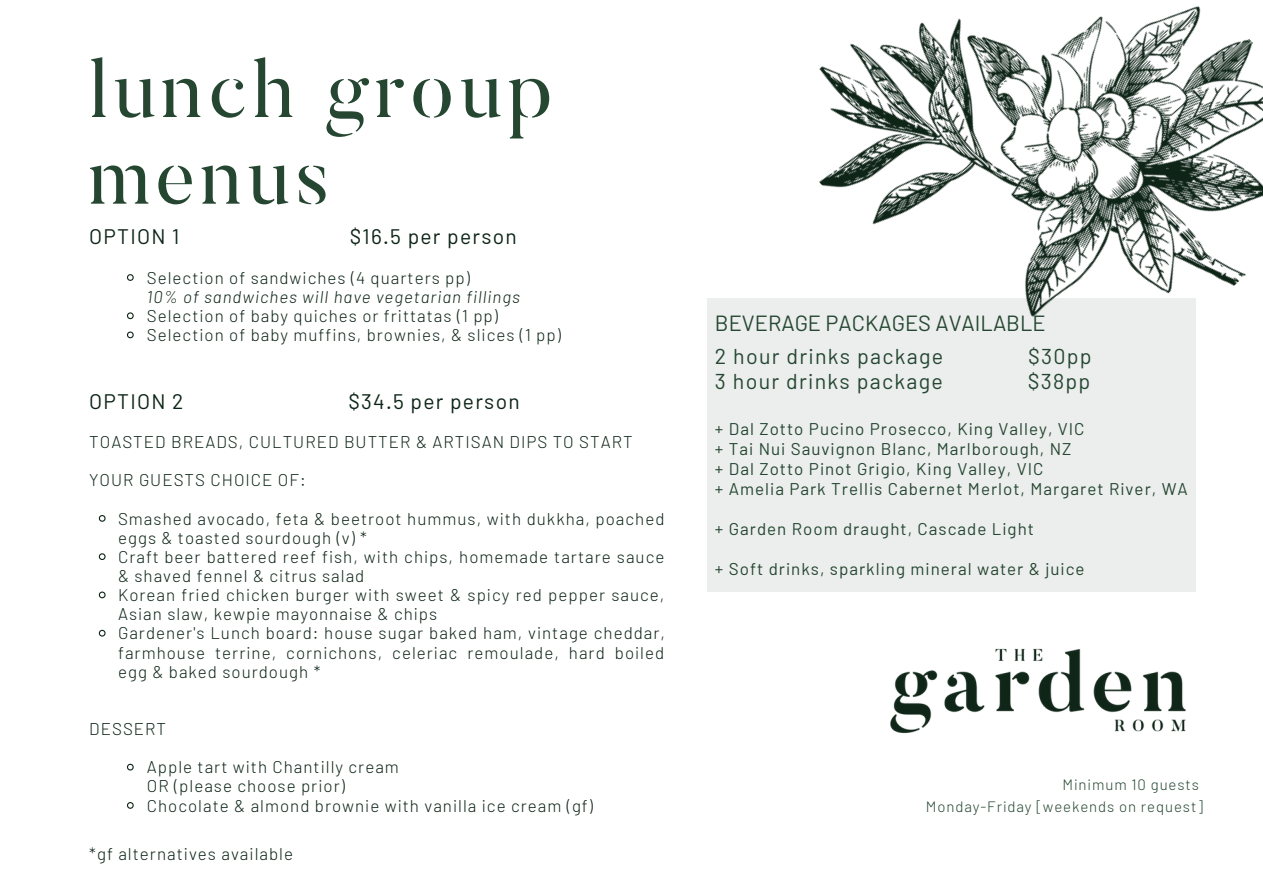
<style>
.page{position:relative;width:1263px;height:894px;background:#fff}
.page>*{position:absolute;margin:0;border:0;box-sizing:border-box;transform-origin:0 0}
.t1{font:81px/86.6px "Butler Stencil";letter-spacing:.07em;color:#254732}
.t2{font:21.9px "Barlow";color:#254732}
.t3{font:21.45px "Barlow";letter-spacing:.06em;color:#254732}
.t4{font:21px "Barlow";letter-spacing:.06em;color:#0c2416}
.t5{font:300 16.95px/19px "Barlow";letter-spacing:.06em;color:#0c2416}
.t6{font:16.95px "Barlow";letter-spacing:.06em;color:#254732}
.t7{font:italic 300 16.95px "Barlow";letter-spacing:.06em;color:#0c2416}
.t8{font:300 15px "Barlow";letter-spacing:.06em;color:#254732}
</style>
<div class="page">
<svg style="left:127px;top:274px;width:7px;height:7px"></svg>
<svg style="left:127px;top:312px;width:7px;height:8px"></svg>
<svg style="left:127px;top:331px;width:7px;height:8px"></svg>
<svg style="left:98px;top:515px;width:8px;height:7px"></svg>
<svg style="left:98px;top:553px;width:8px;height:7px"></svg>
<svg style="left:98px;top:591px;width:8px;height:8px"></svg>
<svg style="left:98px;top:629px;width:8px;height:8px"></svg>
<svg style="left:127px;top:763px;width:7px;height:8px"></svg>
<svg style="left:127px;top:802px;width:7px;height:7px"></svg>
<img style="left:890px;top:648px;width:296px;height:86px">
<img style="left:819px;top:6px;width:444px;height:292px">
<div style="left:708px;top:298px;width:488px;height:293px;background:#eceeed"></div>
<p class="t1" style="left:89px;top:45px;width:465px">lunch group menus</p>
<p class="t4" style="left:89px;top:223px;width:92px">OPTION 1</p>
<p class="t4" style="left:350px;top:223px;width:168px">$16.5 per person</p>
<p class="t5" style="left:147px;top:267px;width:324px">Selection of sandwiches (4 quarters pp)</p>
<p class="t5" style="left:147px;top:305px;width:352px">Selection of baby quiches or frittatas (1 pp)</p>
<p class="t5" style="left:147px;top:325px;width:415px">Selection of baby muffins, brownies, &amp; slices (1 pp)</p>
<p class="t7" style="left:147px;top:286px;width:375px">10% of sandwiches will have vegetarian fillings</p>
<p class="t4" style="left:89px;top:387px;width:96px">OPTION 2</p>
<p class="t4" style="left:348px;top:387px;width:173px">$34.5 per person</p>
<p class="t5" style="left:89px;top:431px;width:545px">TOASTED BREADS, CULTURED BUTTER &amp; ARTISAN DIPS TO START</p>
<p class="t5" style="left:89px;top:470px;width:218px">YOUR GUESTS CHOICE OF:</p>
<p class="t5" style="left:118px;top:508px;width:548px">Smashed avocado, feta &amp; beetroot hummus, with dukkha, poached eggs &amp; toasted sourdough (v) *</p>
<p class="t5" style="left:118px;top:546px;width:548px">Craft beer battered reef fish, with chips, homemade tartare sauce &amp; shaved fennel &amp; citrus salad</p>
<p class="t5" style="left:118px;top:584px;width:548px">Korean fried chicken burger with sweet &amp; spicy red pepper sauce,<br>Asian slaw, kewpie mayonnaise &amp; chips</p>
<p class="t5" style="left:118px;top:623px;width:548px;text-align:justify">Gardener's Lunch board: house sugar baked ham, vintage cheddar, farmhouse terrine, cornichons, celeriac remoulade, hard boiled egg &amp; baked sourdough *</p>
<p class="t5" style="left:89px;top:718px;width:78px">DESSERT</p>
<p class="t5" style="left:147px;top:756px;width:254px">Apple tart with Chantilly cream</p>
<p class="t5" style="left:147px;top:795px;width:448px">Chocolate &amp; almond brownie with vanilla ice cream (gf)</p>
<p class="t5" style="left:147px;top:776px;width:199px">OR (please choose prior)</p>
<p class="t5" style="left:89px;top:843px;width:205px">*gf alternatives available</p>
<p class="t2" style="left:715px;top:309px;width:332px">BEVERAGE PACKAGES AVAILABLE</p>
<p class="t3" style="left:715px;top:342px;width:230px">2 hour drinks package</p>
<p class="t3" style="left:1028px;top:342px;width:65px">$30pp</p>
<p class="t3" style="left:715px;top:367px;width:229px">3 hour drinks package</p>
<p class="t3" style="left:1028px;top:367px;width:64px">$38pp</p>
<p class="t6" style="left:715px;top:417px;width:371px">+ Dal Zotto Pucino Prosecco, King Valley, VIC</p>
<p class="t6" style="left:715px;top:437px;width:358px">+ Tai Nui Sauvignon Blanc, Marlborough, NZ</p>
<p class="t6" style="left:715px;top:457px;width:330px">+ Dal Zotto Pinot Grigio, King Valley, VIC</p>
<p class="t6" style="left:715px;top:477px;width:474px">+ Amelia Park Trellis Cabernet Merlot, Margaret River, WA</p>
<p class="t6" style="left:715px;top:517px;width:321px">+ Garden Room draught, Cascade Light</p>
<p class="t6" style="left:715px;top:557px;width:371px">+ Soft drinks, sparkling mineral water &amp; juice</p>
<p class="t8" style="left:1062px;top:774px;width:138px">Minimum 10 guests</p>
<p class="t8" style="left:926px;top:797px;width:278px">Monday-Friday [weekends on request]</p>
</div>
